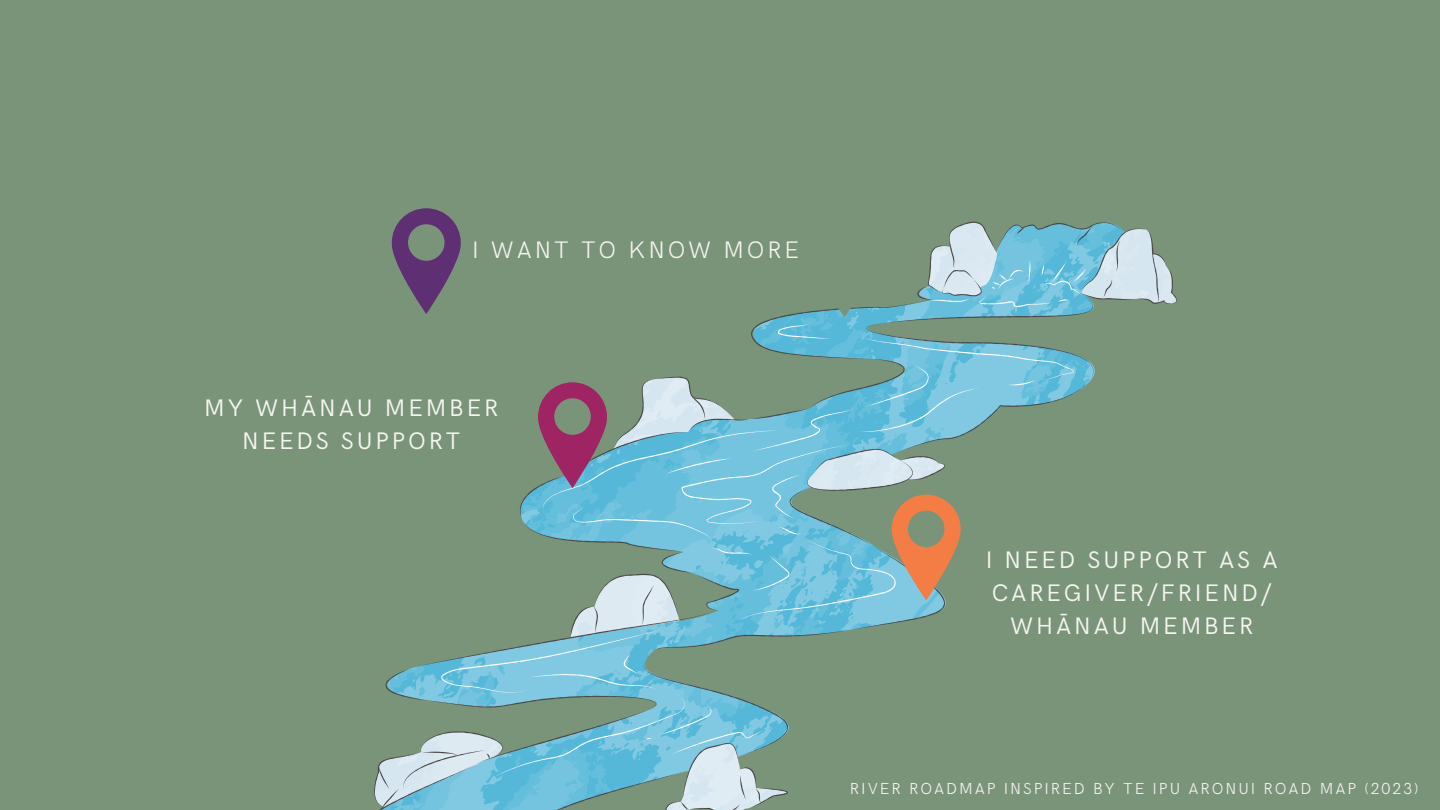
<style>
.page{position:relative;width:1440px;height:810px;background:#7a947a}
.page>*{position:absolute;margin:0;border:0;box-sizing:border-box;transform-origin:0 0}
.t1{font:24px/33px "HK Grotesk";letter-spacing:.12em;color:#f5f5ef;text-align:center}
.t2{font:300 24px "HK Grotesk";letter-spacing:.12em;color:#f5f5ef}
.t3{font:300 16px "HK Grotesk";letter-spacing:.12em;color:#f5f5ef}
</style>
<div class="page">
<svg style="left:374px;top:222px;width:803px;height:588px"></svg>
<svg style="left:810px;top:222px;width:69px;height:95px"></svg>
<svg style="left:538px;top:382px;width:69px;height:106px"></svg>
<svg style="left:892px;top:495px;width:69px;height:105px"></svg>
<svg style="left:392px;top:208px;width:69px;height:106px"></svg>
<p class="t2" style="left:472px;top:237px;width:329px">I WANT TO KNOW MORE</p>
<h1 class="t1" style="left:204px;top:392px;width:296px">MY WHĀNAU MEMBER<br>NEEDS SUPPORT</h1>
<p class="t1" style="left:986px;top:545px;width:293px">I NEED SUPPORT AS A<br>CAREGIVER/FRIEND/<br>WHĀNAU MEMBER</p>
<p class="t3" style="left:850px;top:780px;width:570px">RIVER ROADMAP INSPIRED BY TE IPU ARONUI ROAD MAP (2023)</p>
</div>
